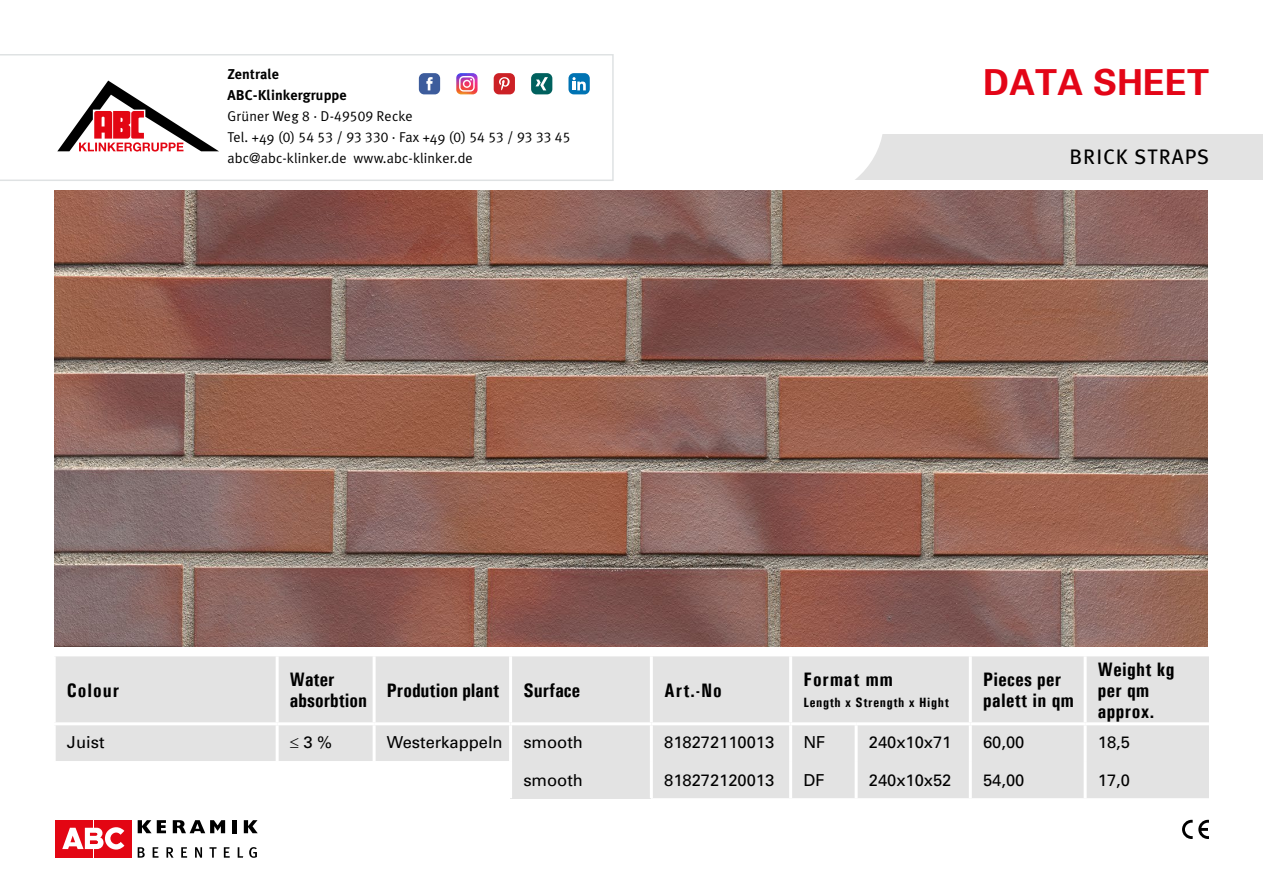
<style>
.page{position:relative;width:1263px;height:893px;background:#fff}
.page>*{position:absolute;margin:0;border:0;box-sizing:border-box;transform-origin:0 0}
.t1{font:700 36px "Univers 65";color:#e30517}
.t2{font:21px "Meta Plus";letter-spacing:.045em;color:#000}
.t3{font:700 19.5px/21px "Univers Condensed";letter-spacing:.02em;color:#000}
.t4{font:700 19.5px/21px "Univers Condensed";color:#000}
.t5{font:700 19.5px "Univers Condensed";letter-spacing:.05em;color:#000}
.t6{font:16.5px "Univers";color:#000}
.t7{font:14.25px "Meta Plus Normal";letter-spacing:.01em;color:#000}
.t8{font:14.25px "Meta Plus Normal Caps";letter-spacing:.01em;color:#000}
.t9{font:700 14.25px/21px "Meta Plus";letter-spacing:.01em;color:#000}
.t10{font:700 13.5px "Univers Condensed";letter-spacing:.05em;color:#000}
.s1{font-family:"Meta Plus Normal Caps"}
.s2{font-family:"Meta Plus Normal"}
</style>
<div class="page">
<div style="left:761px;top:135px;width:502px;height:45px;background:#e3e3e3"></div>
<svg style="left:761px;top:134px;width:132px;height:46px"></svg>
<svg style="left:0;top:54px;width:614px;height:127px"></svg>
<div style="left:56px;top:656px;width:1153px;height:142px;background:#e3e3e3"></div>
<svg style="left:56px;top:761px;width:453px;height:37px"></svg>
<div style="left:511px;top:761px;width:140px;height:37px;background:#e3e3e3"></div>
<hr style="left:276px;top:656px;width:3px;height:66px;background:#fff">
<hr style="left:373px;top:656px;width:3px;height:66px;background:#fff">
<hr style="left:789px;top:656px;width:3px;height:66px;background:#fff">
<hr style="left:969px;top:656px;width:3px;height:66px;background:#fff">
<hr style="left:1084px;top:656px;width:3px;height:66px;background:#fff">
<hr style="left:53px;top:722px;width:224px;height:3px;background:#fff">
<hr style="left:277px;top:722px;width:97px;height:3px;background:#fff">
<hr style="left:276px;top:725px;width:3px;height:36px;background:#fff">
<hr style="left:374px;top:722px;width:137px;height:3px;background:#fff">
<hr style="left:373px;top:725px;width:3px;height:36px;background:#fff">
<hr style="left:511px;top:722px;width:140px;height:3px;background:#fff">
<hr style="left:509px;top:725px;width:3px;height:36px;background:#fff">
<hr style="left:651px;top:722px;width:140px;height:3px;background:#fff">
<hr style="left:791px;top:722px;width:65px;height:3px;background:#fff">
<hr style="left:789px;top:725px;width:3px;height:36px;background:#fff">
<hr style="left:856px;top:722px;width:114px;height:3px;background:#fff">
<hr style="left:855px;top:725px;width:3px;height:36px;background:#fff">
<hr style="left:970px;top:722px;width:115px;height:3px;background:#fff">
<hr style="left:969px;top:725px;width:3px;height:36px;background:#fff">
<hr style="left:1085px;top:722px;width:124px;height:3px;background:#fff">
<hr style="left:1084px;top:725px;width:3px;height:36px;background:#fff">
<hr style="left:276px;top:761px;width:3px;height:37px;background:#fff">
<hr style="left:373px;top:761px;width:3px;height:37px;background:#fff">
<hr style="left:509px;top:761px;width:3px;height:37px;background:#fff">
<hr style="left:650px;top:761px;width:3px;height:37px;background:#fff">
<hr style="left:789px;top:761px;width:3px;height:37px;background:#fff">
<hr style="left:855px;top:761px;width:3px;height:37px;background:#fff">
<hr style="left:969px;top:761px;width:3px;height:37px;background:#fff">
<hr style="left:1084px;top:761px;width:3px;height:37px;background:#fff">
<hr style="left:509px;top:656px;width:3px;height:66px;background:#fff">
<hr style="left:650px;top:656px;width:3px;height:66px;background:#fff">
<hr style="left:650px;top:725px;width:3px;height:36px;background:#fff">
<div style="left:419px;top:73px;width:21px;height:21px;background:#3d5c9c;border-radius:5px"></div>
<svg style="left:426px;top:77px;width:7px;height:13px"></svg>
<svg style="left:456px;top:73px;width:21px;height:21px"></svg>
<div style="left:494px;top:73px;width:21px;height:21px;background:#cc2126;border-radius:5px"></div>
<svg style="left:499px;top:77px;width:11px;height:13px"></svg>
<div style="left:531px;top:73px;width:21px;height:21px;background:#00615e;border-radius:5px"></div>
<svg style="left:535px;top:77px;width:13px;height:13px"></svg>
<div style="left:568px;top:73px;width:22px;height:21px;background:#0073b3;border-radius:5px"></div>
<svg style="left:572px;top:77px;width:14px;height:13px"></svg>
<div style="left:55px;top:820px;width:37px;height:37px;background:#e30613"></div>
<svg style="left:138px;top:847px;width:7px;height:11px"></svg>
<svg style="left:153px;top:847px;width:5px;height:11px"></svg>
<svg style="left:166px;top:847px;width:8px;height:11px"></svg>
<svg style="left:181px;top:847px;width:6px;height:11px"></svg>
<svg style="left:195px;top:847px;width:7px;height:11px"></svg>
<svg style="left:209px;top:847px;width:8px;height:11px"></svg>
<svg style="left:224px;top:847px;width:6px;height:11px"></svg>
<svg style="left:238px;top:847px;width:5px;height:11px"></svg>
<svg style="left:249px;top:847px;width:8px;height:11px"></svg>
<div style="left:95px;top:820px;width:37px;height:37px;background:#e30613"></div>
<svg style="left:138px;top:820px;width:28px;height:13px"></svg>
<svg style="left:173px;top:820px;width:52px;height:13px"></svg>
<div style="left:232px;top:820px;width:5px;height:13px;background:#000"></div>
<svg style="left:244px;top:820px;width:14px;height:13px"></svg>
<svg style="left:62px;top:827px;width:62px;height:22px"></svg>
<svg style="left:1182px;top:820px;width:27px;height:19px"></svg>
<img style="left:55px;top:190px;width:1153px;height:456px">
<p class="t9" style="left:227px;top:64px;width:121px">Zentrale<br>ABC-Klinkergruppe</p>
<p class="t7" style="left:227px;top:108px;width:187px">Grüner Weg <span class="s1">8</span> · D-<span class="s1">49509</span> Recke</p>
<p class="t8" style="left:227px;top:129px;width:344px"><span class="s2">Tel. +49 (</span>0) 54 53 / 93 330 <span class="s2">· Fax +49 (</span>0) 54 53 / 93 33 45</p>
<p class="t7" style="left:227px;top:150px;width:247px">abc@abc-klinker.de www.abc-klinker.de</p>
<h1 class="t1" style="left:983px;top:59px;width:227px">DATA SHEET</h1>
<p class="t2" style="left:1069px;top:145px;width:141px">BRICK STRAPS</p>
<p class="t3" style="left:67px;top:679px;width:54px">Colour</p>
<p class="t4" style="left:290px;top:669px;width:79px">Water absorbtion</p>
<p class="t4" style="left:387px;top:680px;width:195px">Prodution plant Surface</p>
<p class="t3" style="left:664px;top:680px;width:59px">Art.-No</p>
<p class="t5" style="left:803px;top:668px;width:91px">Format mm</p>
<p class="t10" style="left:803px;top:694px;width:147px">Length x Strength x Hight</p>
<p class="t3" style="left:983px;top:669px;width:92px">Pieces per palett in qm</p>
<p class="t3" style="left:1098px;top:658px;width:78px">Weight kg per qm approx.</p>
<p class="t6" style="left:67px;top:733px;width:39px">Juist</p>
<p class="t6" style="left:290px;top:733px;width:44px">≤ 3 %</p>
<p class="t6" style="left:387px;top:733px;width:117px">Westerkappeln</p>
<p class="t6" style="left:523px;top:733px;width:61px">smooth</p>
<p class="t6" style="left:664px;top:733px;width:112px">818272110013</p>
<p class="t6" style="left:803px;top:733px;width:24px">NF</p>
<p class="t6" style="left:869px;top:733px;width:84px">240x10x71</p>
<p class="t6" style="left:983px;top:733px;width:43px">60,00</p>
<p class="t6" style="left:1098px;top:733px;width:34px">18,5</p>
<p class="t6" style="left:523px;top:770px;width:61px">smooth</p>
<p class="t6" style="left:664px;top:770px;width:112px">818272120013</p>
<p class="t6" style="left:803px;top:770px;width:23px">DF</p>
<p class="t6" style="left:869px;top:770px;width:84px">240x10x52</p>
<p class="t6" style="left:983px;top:770px;width:43px">54,00</p>
<p class="t6" style="left:1098px;top:770px;width:34px">17,0</p>
</div>
